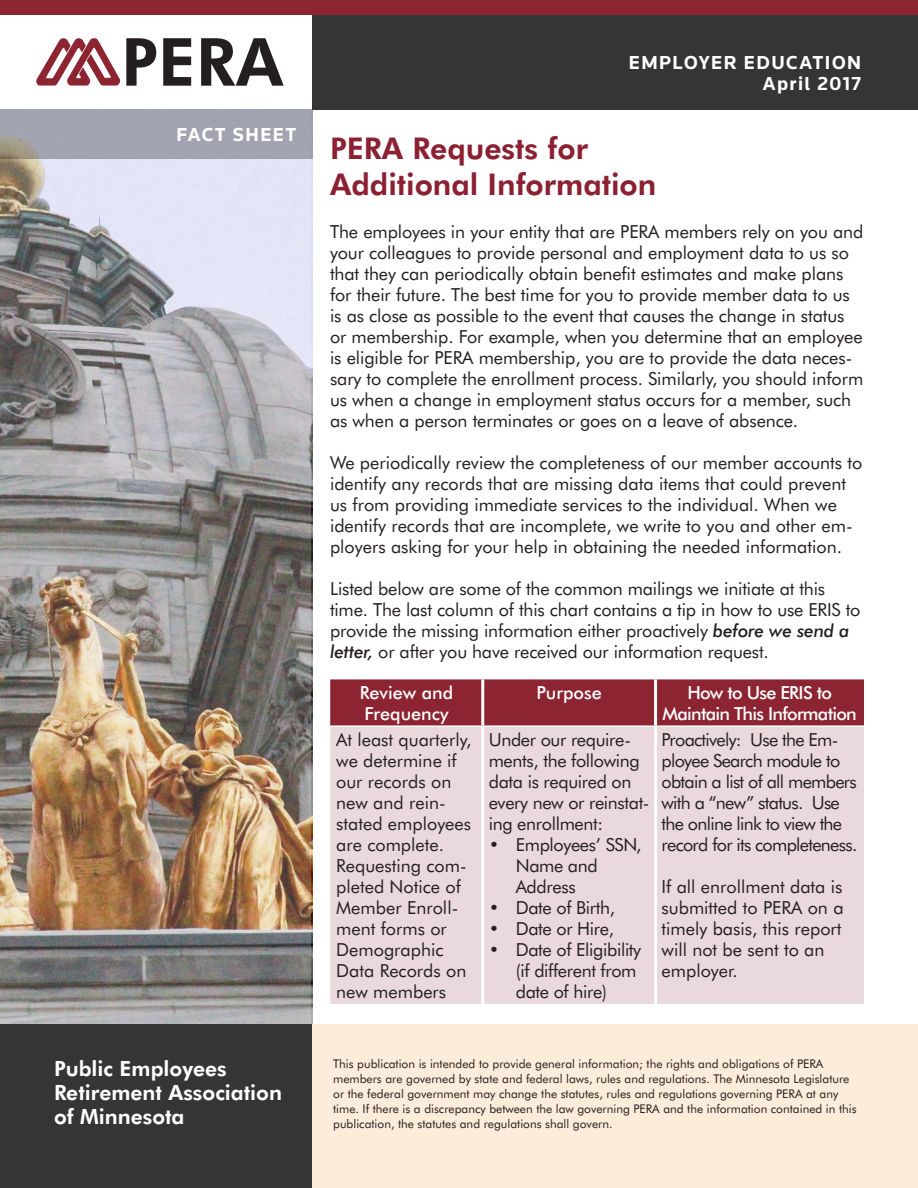
<style>
.page{position:relative;width:918px;height:1188px;background:#fff}
.page>*{position:absolute;margin:0;border:0;box-sizing:border-box;transform-origin:0 0}
.t1{font:800 30px "Futura BT";color:#8b2032}
.t2{font:800 21px/24px "Futura BT";color:#fff}
.t3{font:700 19.5px/21px "Knowledge";letter-spacing:.075em;color:#fff;text-align:right}
.t4{font:18px/21px "Futura BT";letter-spacing:-.005em;color:#231f20}
.t5{font:18px/21px "Futura BT";letter-spacing:-.04em;color:#231f20}
.Basic___BOLD{font:500 18px "Futura BT";letter-spacing:-.04em;color:#fff}
.Basic___BOLD-2{font:500 18px "Futura BT";color:#fff}
.t6{font:12px/15px "Futura BT";color:#231f20}
.s1{font-weight:500;font-style:italic}
</style>
<div class="page">
<img style="left:0;top:159px;width:311px;height:865px">
<div style="left:0;top:1024px;width:312px;height:164px;background:#353535"></div>
<div style="left:312px;top:1024px;width:606px;height:164px;background:#fcecd9"></div>
<div style="left:0;top:110px;width:312px;height:49px;background:#a1a4b0"></div>
<div style="left:312px;top:14px;width:606px;height:96px;background:#353535"></div>
<div style="left:0;top:0;width:918px;height:14px;background:#8d2431"></div>
<svg style="left:36px;top:38px;width:84px;height:48px"></svg>
<svg style="left:126px;top:38px;width:30px;height:48px"></svg>
<svg style="left:163px;top:38px;width:28px;height:48px"></svg>
<svg style="left:201px;top:38px;width:83px;height:48px"></svg>
<div style="left:330px;top:679px;width:534px;height:46px;background:#8d2431"></div>
<div style="left:330px;top:727px;width:534px;height:277px;background:#ead9dc"></div>
<hr style="left:481px;top:679px;width:3px;height:46px;background:#fff">
<hr style="left:654px;top:679px;width:3px;height:46px;background:#fff">
<hr style="left:481px;top:727px;width:3px;height:277px;background:#fff">
<hr style="left:654px;top:727px;width:3px;height:277px;background:#fff">
<p class="t3" style="left:177px;top:124px;width:121px">FACT SHEET</p>
<p class="t2" style="left:54px;top:1056px;width:230px">Public Employees<br>Retirement Association of Minnesota</p>
<p class="t3" style="left:629px;top:52px;width:234px">EMPLOYER EDUCATION<br>April 2017</p>
<p class="t1" style="left:330px;top:130px;width:259px">PERA Requests for</p>
<p class="t1" style="left:330px;top:166px;width:328px">Additional Information</p>
<p class="t4" style="left:330px;top:221px;width:535px">The employees in your entity that are PERA members rely on you and your colleagues to provide personal and employment data to us so that they can periodically obtain benefit estimates and make plans for their future. The best time for you to provide member data to us is as close as possible to the event that causes the change in status or membership. For example, when you determine that an employee is eligible for PERA membership, you are to provide the data neces&shy;sary to complete the enrollment process. Similarly, you should inform us when a change in employment status occurs for a member, such as when a person terminates or goes on a leave of absence.</p>
<p class="t4" style="left:330px;top:452px;width:534px">We periodically review the completeness of our member accounts to identify any records that are missing data items that could prevent us from providing immediate services to the individual. When we identify records that are incomplete, we write to you and other em&shy;ployers asking for your help in obtaining the needed information.</p>
<p class="t4" style="left:330px;top:578px;width:532px">Listed below are some of the common mailings we initiate at this time. The last column of this chart contains a tip in how to use ERIS to provide the missing information either proactively <span class="s1">before we send a letter,</span> or after you have received our information request.</p>
<p class="Basic___BOLD-2" style="left:360px;top:682px;width:95px">Review and</p>
<p class="Basic___BOLD-2" style="left:364px;top:703px;width:86px">Frequency</p>
<p class="Basic___BOLD-2" style="left:536px;top:682px;width:67px">Purpose</p>
<p class="Basic___BOLD" style="left:687px;top:682px;width:146px">How to Use ERIS to</p>
<p class="Basic___BOLD" style="left:663px;top:703px;width:196px">Maintain This Information</p>
<p class="t4" style="left:336px;top:729px;width:137px">At least quarterly, we determine if our records on new and rein&shy;stated employees are complete.<br>Requesting com&shy;pleted Notice of<br>Member Enroll&shy;ment forms or<br>Demographic<br>Data Records on new members</p>
<p class="t4" style="left:489px;top:729px;width:162px">Under our require&shy;ments, the following data is required on every new or reinstat&shy;ing enrollment:</p>
<p class="t4" style="left:516px;top:834px;width:127px;text-indent:-27px">• Employees’ SSN,<br>Name and<br>Address</p>
<p class="t4" style="left:489px;top:897px;width:128px">• Date of Birth,</p>
<p class="t4" style="left:489px;top:918px;width:127px">• Date or Hire,</p>
<p class="t4" style="left:516px;top:939px;width:127px;text-indent:-27px">• Date of Eligibility (if different from date of hire)</p>
<p class="t5" style="left:662px;top:729px;width:197px">Proactively: Use the Em&shy;ployee Search module to obtain a list of all members with a “new” status. Use the online link to view the record for its completeness.</p>
<p class="t4" style="left:662px;top:876px;width:184px">If all enrollment data is submitted to PERA on a timely basis, this report will not be sent to an employer.</p>
<p class="t6" style="left:333px;top:1056px;width:525px">This publication is intended to provide general information; the rights and obligations of PERA members are governed by state and federal laws, rules and regulations. The Minnesota Legislature or the federal government may change the statutes, rules and regulations governing PERA at any time. If there is a discrepancy between the law governing PERA and the information contained in this publication, the statutes and regulations shall govern.</p>
</div>
